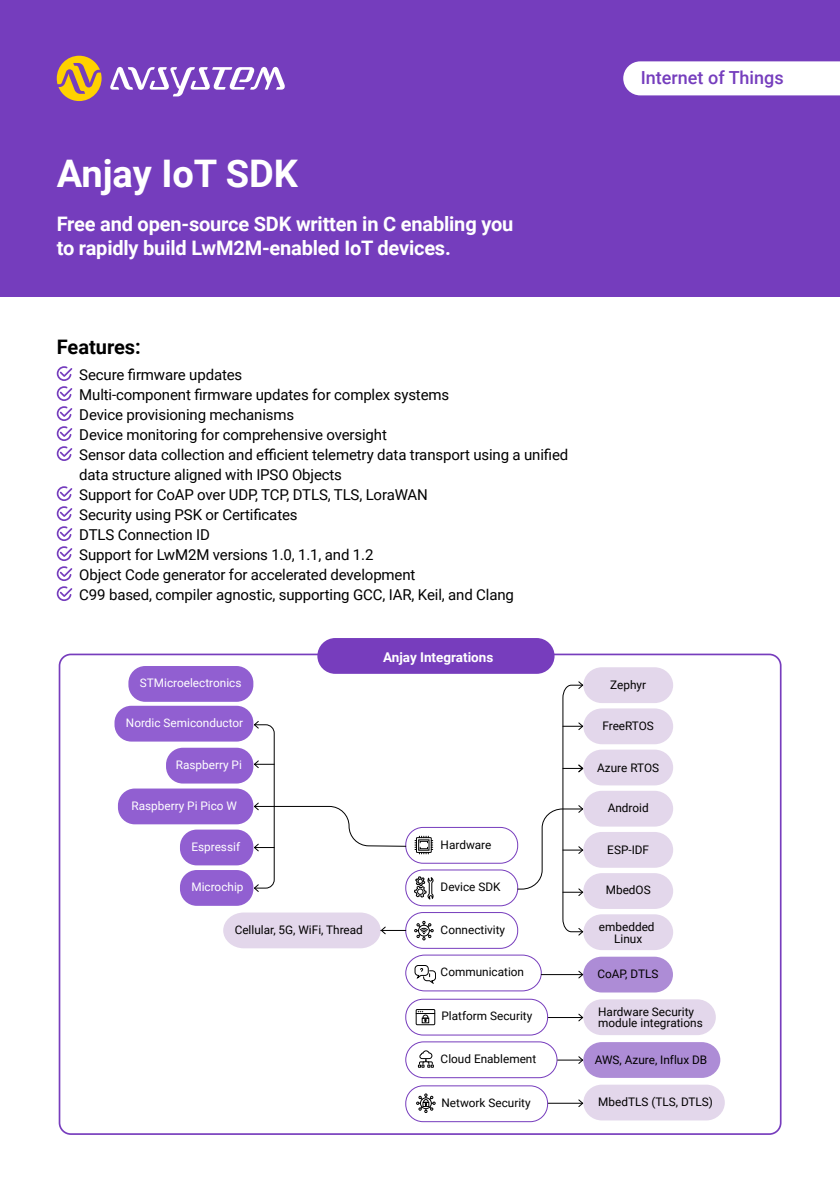
<style>
.page{position:relative;width:840px;height:1191px;background:#fff}
.page>*{position:absolute;margin:0;border:0;box-sizing:border-box;transform-origin:0 0}
.t1{font:700 38px "Roboto";color:#fff}
.t2{font:700 20px/24px "Roboto";letter-spacing:-.01em;color:#fff}
.t3{font:700 20px "Roboto";color:#000}
.t4{font:500 18px "Roboto";color:#753dbd}
.t5{font:15px/20px "Roboto";letter-spacing:-.01em;color:#000}
.t6{font:700 13.4px "Roboto";color:#fff}
.t7{font:11.8px/11.8px "Roboto";color:#010000;text-align:center}
.t8{font:11.8px "Roboto";color:#fff}
</style>
<div class="page">
<div style="left:0;top:0;width:839px;height:296px;background:#753dbd"></div>
<svg style="left:57px;top:56px;width:44px;height:45px"></svg>
<svg style="left:110px;top:67px;width:175px;height:29px"></svg>
<svg style="left:56px;top:366px;width:17px;height:95px"></svg>
<svg style="left:56px;top:486px;width:17px;height:115px"></svg>
<div style="left:623px;top:61px;width:216px;height:34px;background:#fff"></div>
<div style="left:128px;top:666px;width:125px;height:36px;background:#915fd1;border-radius:17px"></div>
<div style="left:114px;top:706px;width:139px;height:35px;background:#915fd1;border-radius:17px"></div>
<div style="left:166px;top:747px;width:87px;height:36px;background:#915fd1;border-radius:17px"></div>
<div style="left:118px;top:788px;width:135px;height:36px;background:#915fd1;border-radius:17px"></div>
<div style="left:180px;top:829px;width:73px;height:36px;background:#915fd1;border-radius:17px"></div>
<div style="left:180px;top:870px;width:73px;height:36px;background:#915fd1;border-radius:17px"></div>
<div style="left:405px;top:1041px;width:152px;height:37px;border:1px solid #773dbd;border-radius:18px"></div>
<svg style="left:557px;top:1042px;width:163px;height:36px"></svg>
<svg style="left:418px;top:1050px;width:15px;height:17px"></svg>
<hr style="left:541px;top:1017px;width:41px;height:1px;background:#000">
<svg style="left:578px;top:999px;width:137px;height:36px;background:#e5daec"></svg>
<div style="left:405px;top:999px;width:142px;height:36px;background:#fff;border-radius:17px"></div>
<div style="left:405px;top:998px;width:142px;height:37px;border:1px solid #773dbd;border-radius:17px"></div>
<div style="left:415px;top:1009px;width:20px;height:16px;border:1px solid #000"></div>
<div style="left:421px;top:1018px;width:8px;height:5px;border:1px solid #000"></div>
<svg style="left:416px;top:1011px;width:18px;height:10px"></svg>
<hr style="left:541px;top:1103px;width:41px;height:1px;background:#000">
<svg style="left:577px;top:1084px;width:147px;height:36px;background:#e5daec"></svg>
<div style="left:405px;top:1085px;width:142px;height:36px;background:#fff;border-radius:17px"></div>
<div style="left:405px;top:1085px;width:142px;height:37px;border:1px solid #773dbd;border-radius:17px"></div>
<svg style="left:416px;top:1093px;width:19px;height:19px"></svg>
<svg style="left:223px;top:667px;width:449px;height:325px"></svg>
<div style="left:317px;top:638px;width:237px;height:36px;background:#773dbd;border-radius:18px"></div>
<h1 class="t1" style="left:57px;top:147px;width:243px">Anjay IoT SDK</h1>
<h2 class="t2" style="left:57px;top:211px;width:458px">Free and open-source SDK written in C enabling you to rapidly build LwM2M-enabled IoT devices.</h2>
<p class="t4" style="left:640px;top:65px;width:144px">Internet of Things</p>
<h2 class="t3" style="left:57px;top:333px;width:86px">Features:</h2>
<p class="t5" style="left:79px;top:364px;width:490px">Secure firmware updates<br>Multi-component firmware updates for complex systems<br>Device provisioning mechanisms<br>Device monitoring for comprehensive oversight<br>Sensor data collection and efficient telemetry data transport using a unified data structure aligned with IPSO Objects<br>Support for CoAP over UDP, TCP, DTLS, TLS, LoraWAN<br>Security using PSK or Certificates<br>DTLS Connection ID<br>Support for LwM2M versions 1.0, 1.1, and 1.2<br>Object Code generator for accelerated development<br>C99 based, compiler agnostic, supporting GCC, IAR, Keil, and Clang</p>
<p class="t8" style="left:140px;top:675px;width:103px">STMicroelectronics</p>
<p class="t8" style="left:126px;top:714px;width:119px">Nordic Semiconductor</p>
<p class="t8" style="left:176px;top:756px;width:68px">Raspberry Pi</p>
<p class="t8" style="left:131px;top:797px;width:107px">Raspberry Pi Pico W</p>
<p class="t8" style="left:191px;top:838px;width:50px">Espressif</p>
<p class="t8" style="left:191px;top:879px;width:54px">Microchip</p>
<p class="t6" style="left:383px;top:647px;width:112px">Anjay Integrations</p>
<p class="t7" style="left:440px;top:838px;width:52px">Hardware</p>
<p class="t7" style="left:440px;top:880px;width:61px">Device SDK</p>
<p class="t7" style="left:234px;top:923px;width:130px">Cellular, 5G, WiFi, Thread</p>
<p class="t7" style="left:440px;top:923px;width:66px">Connectivity</p>
<p class="t7" style="left:610px;top:678px;width:37px">Zephyr</p>
<p class="t7" style="left:602px;top:719px;width:53px">FreeRTOS</p>
<p class="t7" style="left:597px;top:761px;width:63px">Azure RTOS</p>
<p class="t7" style="left:607px;top:801px;width:42px">Android</p>
<p class="t7" style="left:607px;top:843px;width:43px">ESP-IDF</p>
<p class="t7" style="left:605px;top:883px;width:46px">MbedOS</p>
<p class="t7" style="left:598px;top:920px;width:57px">embedded<br>Linux</p>
<p class="t7" style="left:440px;top:966px;width:85px">Communication</p>
<p class="t7" style="left:597px;top:967px;width:62px">CoAP, DTLS</p>
<p class="t7" style="left:441px;top:1010px;width:92px">Platform Security</p>
<p class="t7" style="left:598px;top:1005px;width:106px;text-align:left">Hardware Security module integrations</p>
<p class="t7" style="left:440px;top:1052px;width:97px">Cloud Enablement</p>
<p class="t7" style="left:594px;top:1053px;width:114px">AWS, Azure, Influx DB</p>
<p class="t7" style="left:441px;top:1096px;width:91px">Network Security</p>
<p class="t7" style="left:598px;top:1095px;width:116px">MbedTLS (TLS, DTLS)</p>
</div>
